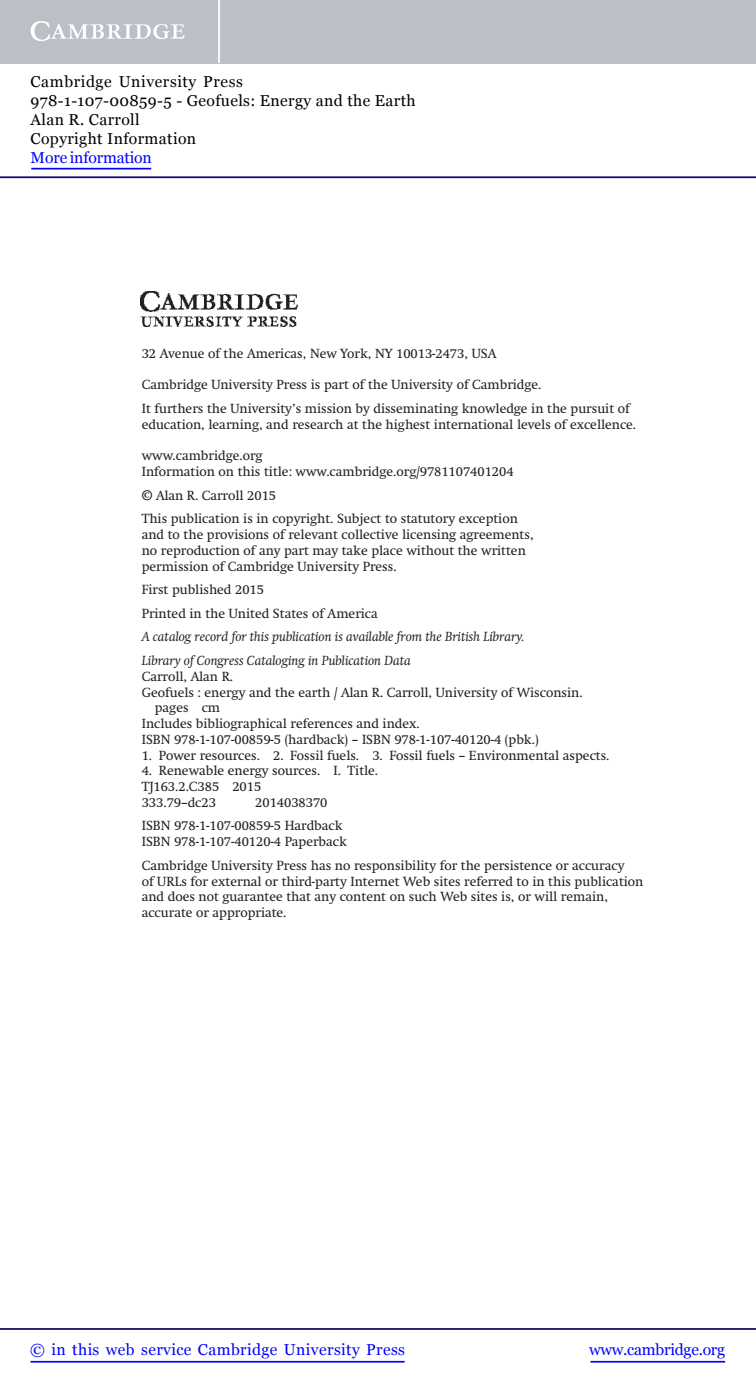
<style>
.page{position:relative;width:756px;height:1388px;background:#fff}
.page>*{position:absolute;margin:0;border:0;box-sizing:border-box;transform-origin:0 0}
.t1{font:15.75px/18.9px "Georgia";letter-spacing:.025em;color:#000}
.t2{font:15.75px "Georgia";letter-spacing:.025em;color:#00f}
.t3{font:15.75px "Georgia";letter-spacing:-.015em;color:#00f}
.t4{font:15.75px "Georgia";letter-spacing:-.01em;color:#00f}
.t5{font:13.12px/15.8px "Swift";color:#231f20}
.t6{font:italic 13.12px/23.6px "Swift";color:#231f20}
</style>
<div class="page">
<img style="left:141px;top:292px;width:156px;height:34px">
<hr style="left:591px;top:1361px;width:134px;height:1px;background:#00f">
<hr style="left:0;top:1328px;width:756px;height:2px;background:#150666">
<hr style="left:31px;top:1361px;width:374px;height:1px;background:#00f">
<div style="left:0;top:0;width:756px;height:63px;background:#bac0c6"></div>
<svg style="left:31px;top:21px;width:154px;height:20px"></svg>
<hr style="left:218px;top:0;width:2px;height:63px;background:#fff">
<hr style="left:0;top:176px;width:756px;height:2px;background:#150666">
<hr style="left:31px;top:168px;width:120px;height:1px;background:#00f">
<p class="t1" style="left:31px;top:73px;width:387px">Cambridge University Press<br>978-1-107-00859-5 - Geofuels: Energy and the Earth<br>Alan R. Carroll<br>Copyright Information</p>
<p class="t4" style="left:31px;top:148px;width:123px">More information</p>
<p class="t5" style="left:142px;top:346px;width:356px">32 Avenue of the Americas, New York, NY 10013-2473, USA</p>
<p class="t5" style="left:142px;top:374px;width:490px;line-height:23.6px">Cambridge University Press is part of the University of Cambridge.<br>It furthers the University’s mission by disseminating knowledge in the pursuit of</p>
<p class="t5" style="left:142px;top:417px;width:496px">education, learning, and research at the highest international levels of excellence.</p>
<p class="t5" style="left:142px;top:449px;width:373px">www.cambridge.org<br>Information on this title: www.cambridge.org/9781107401204</p>
<p class="t5" style="left:142px;top:484px;width:378px;line-height:23.6px">© Alan R. Carroll 2015<br>This publication is in copyright. Subject to statutory exception</p>
<p class="t5" style="left:142px;top:528px;width:393px">and to the provisions of relevant collective licensing agreements, no reproduction of any part may take place without the written permission of Cambridge University Press.</p>
<p class="t5" style="left:142px;top:579px;width:238px;line-height:23.6px">First published 2015<br>Printed in the United States of America</p>
<p class="t6" style="left:142px;top:626px;width:384px">A catalog record for this publication is available from the British Library.<br>Library of Congress Cataloging in Publication Data</p>
<p class="t5" style="left:142px;top:669px;width:93px">Carroll, Alan R.</p>
<p class="t5" style="left:142px;top:685px;width:442px">Geofuels : energy and the earth / Alan R. Carroll, University of Wisconsin.</p>
<p class="t5" style="left:155px;top:701px;width:67px">pages cm</p>
<p class="t5" style="left:142px;top:717px;width:279px">Includes bibliographical references and index.</p>
<p class="t5" style="left:142px;top:732px;width:398px">ISBN 978-1-107-00859-5 (hardback) – ISBN 978-1-107-40120-4 (pbk.)</p>
<p class="t5" style="left:142px;top:748px;width:469px">1. Power resources. 2. Fossil fuels. 3. Fossil fuels – Environmental aspects.</p>
<p class="t5" style="left:142px;top:764px;width:238px">4. Renewable energy sources. I. Title.<br>TJ163.2.C385 2015<br>333.79–dc23</p>
<p class="t5" style="left:142px;top:791px;width:202px;line-height:23.6px;text-indent:114px">2014038370<br>ISBN 978-1-107-00859-5 Hardback</p>
<p class="t5" style="left:142px;top:831px;width:484px;line-height:23.6px">ISBN 978-1-107-40120-4 Paperback<br>Cambridge University Press has no responsibility for the persistence or accuracy</p>
<p class="t5" style="left:142px;top:874px;width:503px">of URLs for external or third-party Internet Web sites referred to in this publication and does not guarantee that any content on such Web sites is, or will remain, accurate or appropriate.</p>
<p class="t2" style="left:30px;top:1339px;width:376px">© in this web service Cambridge University Press</p>
<p class="t3" style="left:589px;top:1339px;width:137px">www.cambridge.org</p>
</div>
